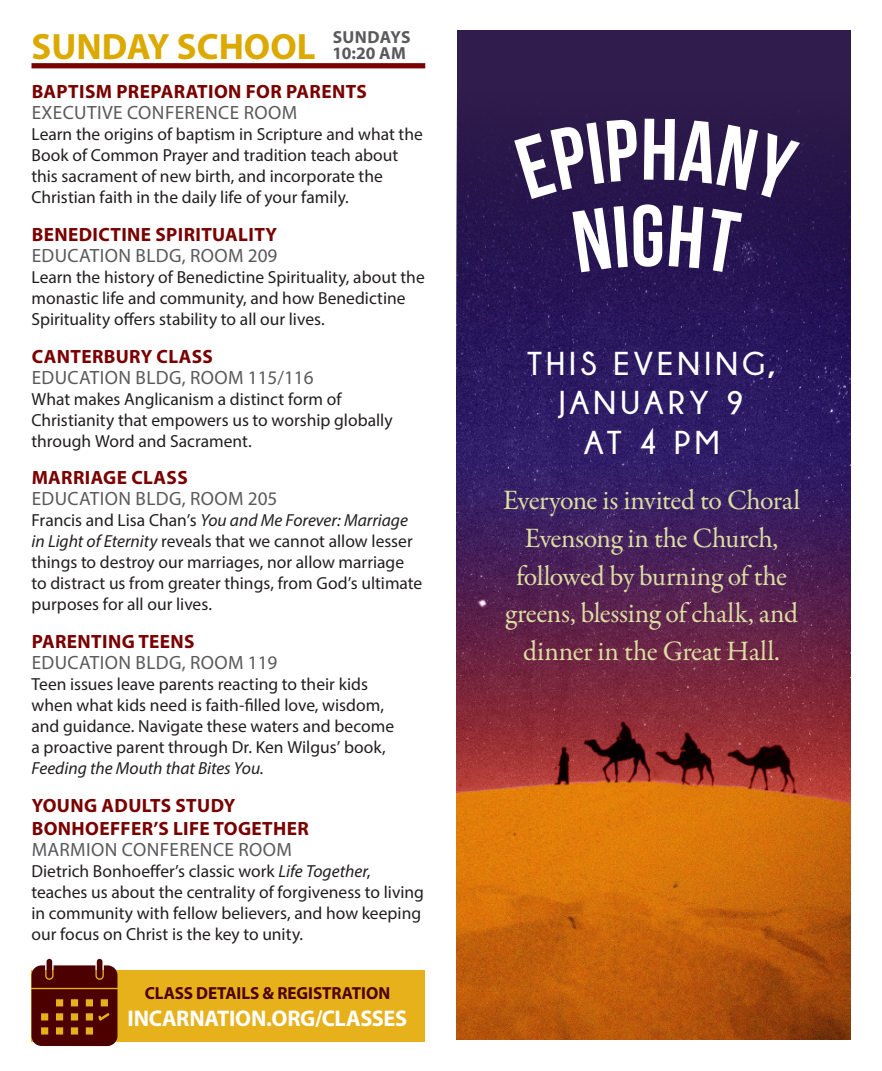
<style>
.page{position:relative;width:882px;height:1071px;background:#fff}
.page>*{position:absolute;margin:0;border:0;box-sizing:border-box;transform-origin:0 0}
.CALENDAR_HDR{font:700 36.75px "Myriad Pro";color:#dba900}
.t1{font:700 33.07px/39.6px "Champagne&Limousines";letter-spacing:.13em;color:#fff;text-align:center}
.t2{font:28.35px/37.6px "Garamond Premr Pro";letter-spacing:-.015em;color:#dbdda2;text-align:center}
.t3{font:700 22.75px "Myriad Pro";letter-spacing:-.01em;color:#fff}
.t4{font:700 19.25px/23.1px "Myriad Pro";letter-spacing:.02em;color:#790100}
.t5{font:19.25px "Myriad Pro";letter-spacing:.02em;color:#5a5a5d}
.t6{font:17.5px/21px "Myriad Pro";color:#231f20}
.t7{font:700 17.5px "Myriad Pro";letter-spacing:-.005em;color:#4c0100}
.t8{font:700 17.5px "Myriad Pro";color:#5a5a5d}
.s1{font-style:italic}
</style>
<div class="page">
<div style="left:457px;top:30px;width:393px;height:1010px;background:#311d4d"></div>
<img style="left:457px;top:144px;width:393px;height:896px">
<div style="left:32px;top:63px;width:393px;height:5px;background:#790100"></div>
<div style="left:32px;top:970px;width:393px;height:72px;background:#e7b11b"></div>
<svg style="left:31px;top:959px;width:86px;height:87px"></svg>
<svg style="left:514px;top:130px;width:286px;height:144px"></svg>
<p class="t8" style="left:333px;top:26px;width:79px">SUNDAYS</p>
<p class="t8" style="left:333px;top:42px;width:75px">10:20 AM</p>
<p class="CALENDAR_HDR" style="left:32px;top:23px;width:285px">SUNDAY SCHOOL</p>
<p class="t4" style="left:32px;top:79px;width:337px">BAPTISM PREPARATION FOR PARENTS</p>
<p class="t5" style="left:32px;top:101px;width:267px">EXECUTIVE CONFERENCE ROOM</p>
<p class="t6" style="left:32px;top:123px;width:393px">Learn the origins of baptism in Scripture and what the Book of Common Prayer and tradition teach about this sacrament of new birth, and incorporate the Christian faith in the daily life of your family.</p>
<p class="t4" style="left:32px;top:222px;width:247px">BENEDICTINE SPIRITUALITY</p>
<p class="t5" style="left:32px;top:243px;width:247px">EDUCATION BLDG, ROOM 209</p>
<p class="t6" style="left:32px;top:266px;width:395px">Learn the history of Benedictine Spirituality, about the monastic life and community, and how Benedictine<br>Spirituality offers stability to all our lives.</p>
<p class="t4" style="left:32px;top:344px;width:183px">CANTERBURY CLASS</p>
<p class="t5" style="left:32px;top:365px;width:284px">EDUCATION BLDG, ROOM 115/116</p>
<p class="t6" style="left:32px;top:388px;width:363px">What makes Anglicanism a distinct form of<br>Christianity that empowers us to worship globally through Word and Sacrament.</p>
<p class="t4" style="left:32px;top:466px;width:158px">MARRIAGE CLASS</p>
<p class="t5" style="left:32px;top:487px;width:247px">EDUCATION BLDG, ROOM 205</p>
<p class="t6" style="left:32px;top:510px;width:392px">Francis and Lisa Chan’s <span class="s1">You and Me Forever: Marriage in Light of Eternity</span> reveals that we cannot allow lesser things to destroy our marriages, nor allow marriage to distract us from greater things, from God’s ultimate purposes for all our lives.</p>
<p class="t4" style="left:32px;top:629px;width:165px">PARENTING TEENS</p>
<p class="t5" style="left:32px;top:651px;width:247px">EDUCATION BLDG, ROOM 119</p>
<p class="t6" style="left:32px;top:673px;width:364px">Teen issues leave parents reacting to their kids when what kids need is faith-filled love, wisdom, and guidance. Navigate these waters and become a proactive parent through Dr. Ken Wilgus’ book, <span class="s1">Feeding the Mouth that Bites You.</span></p>
<p class="t4" style="left:32px;top:793px;width:279px">YOUNG ADULTS STUDY<br>BONHOEFFER’S LIFE TOGETHER</p>
<p class="t5" style="left:32px;top:838px;width:262px">MARMION CONFERENCE ROOM</p>
<p class="t6" style="left:32px;top:860px;width:394px">Dietrich Bonhoeffer’s classic work <span class="s1">Life Together</span>, teaches us about the centrality of forgiveness to living in community with fellow believers, and how keeping our focus on Christ is the key to unity.</p>
<p class="t7" style="left:145px;top:982px;width:247px">CLASS DETAILS &amp; REGISTRATION</p>
<p class="t3" style="left:128px;top:1004px;width:281px">INCARNATION.ORG/CLASSES</p>
<p class="t1" style="left:527px;top:343px;width:250px">THIS EVENING,<br>JANUARY 9</p>
<p class="t1" style="left:584px;top:422px;width:136px">AT 4 PM</p>
<p class="t2" style="left:503px;top:482px;width:299px">Everyone is invited to Choral<br>Evensong in the Church, followed by burning of the greens, blessing of chalk, and dinner in the Great Hall.</p>
</div>
